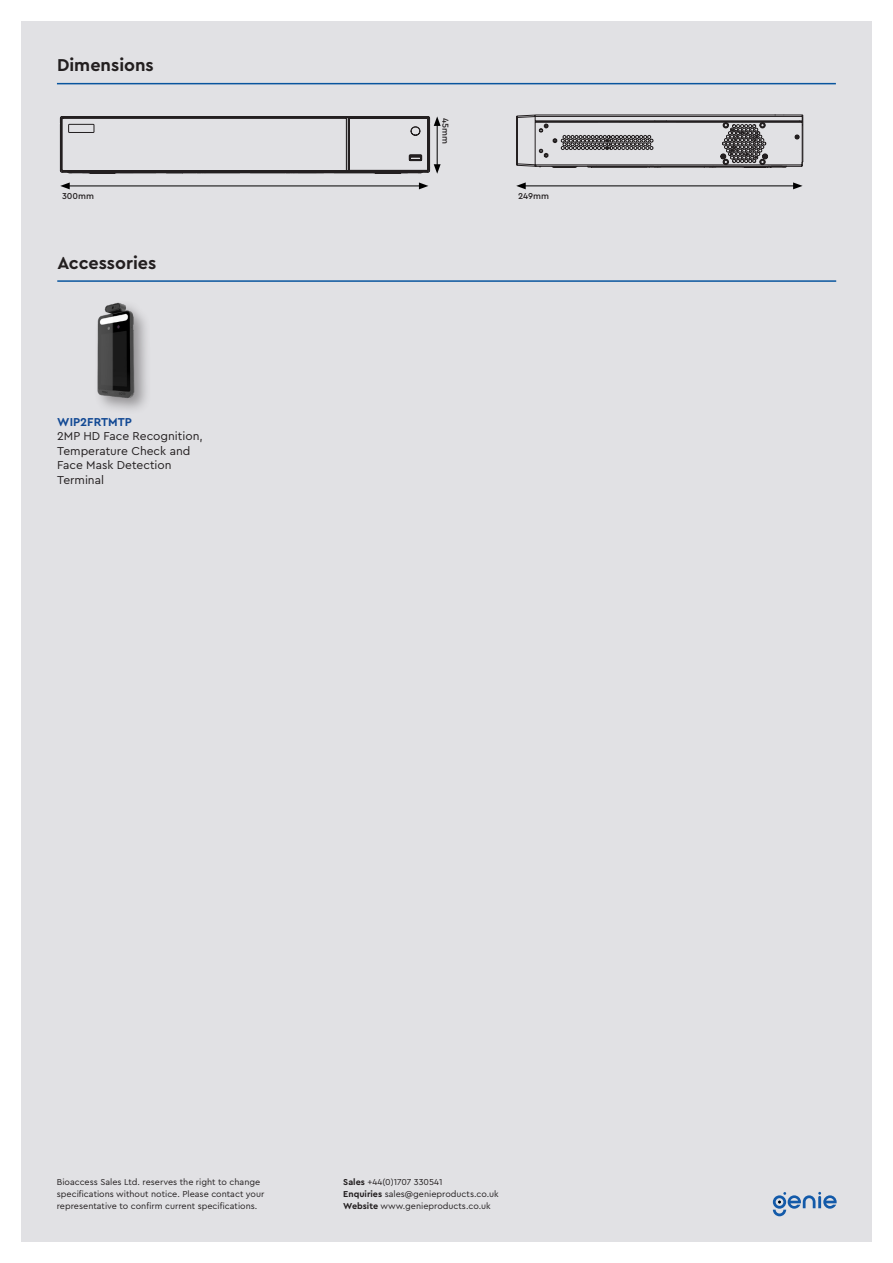
<style>
.page{position:relative;width:893px;height:1263px;background:#fff}
.page>*{position:absolute;margin:0;border:0;box-sizing:border-box;transform-origin:0 0}
.t1{font:700 18px "Cera Pro";color:#231f20}
.t2{font:12px/14.4px "Cera Pro";color:#231f20}
.t3{font:700 12px "Cera Pro";color:#124994}
.t4{font:9px/12px "Cera Pro";color:#231f20}
.t5{font:500 9px "Cera Pro";color:#231f20}
.s1{font-weight:700}
</style>
<div class="page">
<div style="left:21px;top:21px;width:851px;height:1221px;background:#e1e1e4"></div>
<svg style="left:773px;top:1192px;width:64px;height:24px"></svg>
<hr style="left:57px;top:83px;width:779px;height:1px;background:#09559e">
<hr style="left:67px;top:186px;width:354px;height:1px;background:#000">
<svg style="left:60px;top:182px;width:10px;height:7px"></svg>
<svg style="left:419px;top:182px;width:9px;height:7px"></svg>
<hr style="left:523px;top:185px;width:272px;height:1px;background:#000">
<svg style="left:516px;top:182px;width:10px;height:7px"></svg>
<svg style="left:793px;top:182px;width:10px;height:7px"></svg>
<svg style="left:60px;top:116px;width:381px;height:58px"></svg>
<svg style="left:516px;top:115px;width:288px;height:53px"></svg>
<hr style="left:57px;top:280px;width:779px;height:2px;background:#09559e">
<div style="left:93px;top:299px;width:58px;height:116px;background:#231f20;opacity:.41"></div>
<img style="left:93px;top:301px;width:55px;height:98px">
<p class="t1" style="left:57px;top:53px;width:98px">Dimensions</p>
<p class="t5" style="left:451px;top:118px;width:27px;rotate:90deg">45mm</p>
<p class="t5" style="left:62px;top:190px;width:34px">300mm</p>
<p class="t5" style="left:518px;top:190px;width:33px">249mm</p>
<p class="t1" style="left:57px;top:251px;width:100px">Accessories</p>
<p class="t3" style="left:57px;top:414px;width:76px">WIP2FRTMTP</p>
<p class="t2" style="left:57px;top:429px;width:147px">2MP HD Face Recognition,<br>Temperature Check and<br>Face Mask Detection<br>Terminal</p>
<p class="t4" style="left:57px;top:1175px;width:209px">Bioaccess Sales Ltd. reserves the right to change specifications without notice. Please contact your representative to confirm current specifications.</p>
<p class="t4" style="left:343px;top:1175px;width:101px"><span class="s1">Sales</span> +44(0)1707 330541</p>
<p class="t4" style="left:343px;top:1187px;width:157px"><span class="s1">Enquiries</span> sales@genieproducts.co.uk</p>
<p class="t4" style="left:343px;top:1199px;width:149px"><span class="s1">Website</span> www.genieproducts.co.uk</p>
</div>
